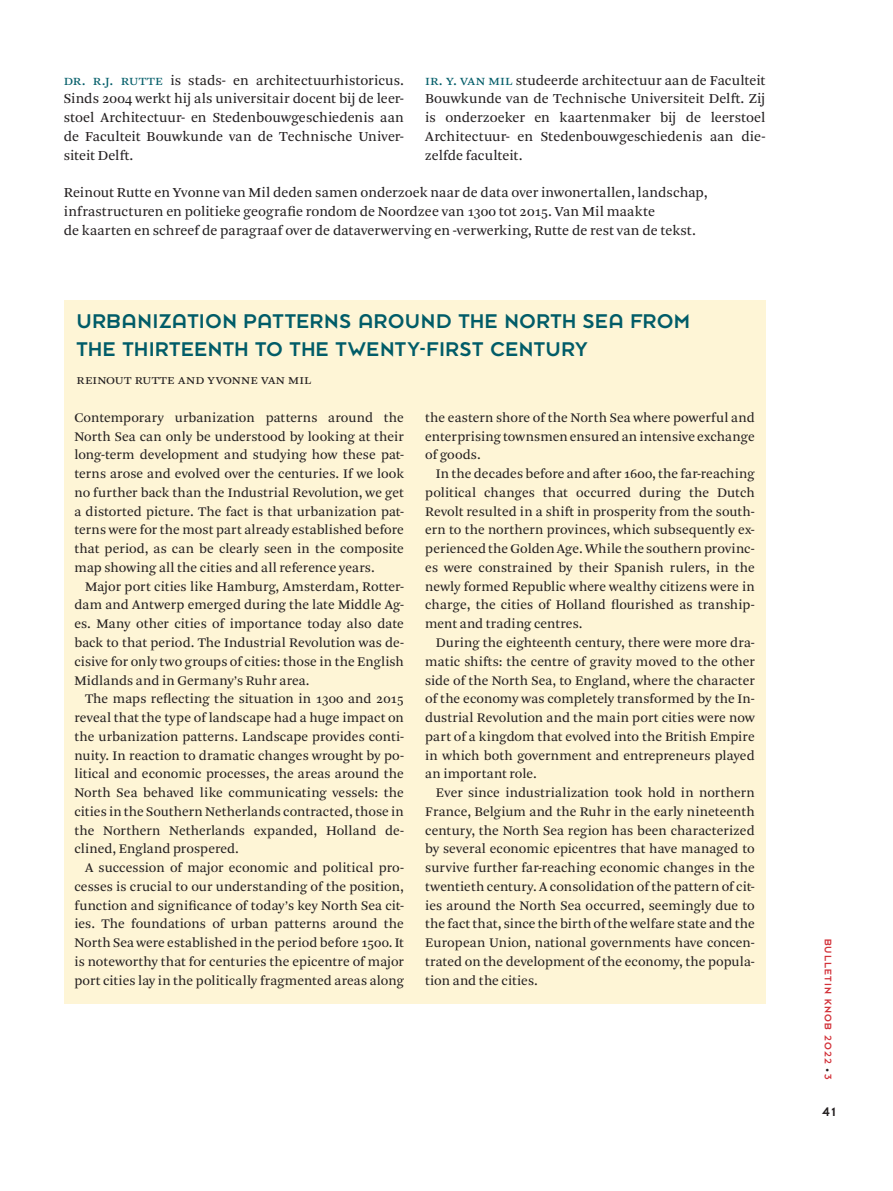
<style>
.page{position:relative;width:893px;height:1191px;background:#fff}
.page>*{position:absolute;margin:0;border:0;box-sizing:border-box;transform-origin:0 0}
.t1{font:21.9px/28px "Dessau Pro";letter-spacing:.03em;color:#015c68}
.t2{font:14.4px/18.8px "Arnhem Pro Blond";letter-spacing:.005em;color:#231f20;text-align:justify}
.t3{font:13.8px/18.8px "Arnhem Pro Blond";letter-spacing:.005em;color:#231f20;text-align:justify}
.t4{font:13.8px "Arnhem Pro Blond";letter-spacing:.215em;color:#231f20}
.t5{font:13.5px "Dessau Pro";color:#231f20}
.t6{font:10.5px "Dessau Pro";letter-spacing:.11em;color:#d23139}
.s1{color:#015c68}
.s2{font-size:8.25px;color:#231f20}
</style>
<div class="page">
<div style="left:64px;top:301px;width:701px;height:702px;background:#fef5d6"></div>
<p class="t2" style="left:425px;top:71px;width:342px"><span class="s1">Ir. Y. van Mil</span> studeerde architectuur aan de Faculteit Bouwkunde van de Technische Universiteit Delft. Zij is onderzoeker en kaartenmaker bij de leerstoel Architectuur- en Stedenbouwgeschiedenis aan die&shy;zelfde faculteit.</p>
<p class="t2" style="left:64px;top:71px;width:342px"><span class="s1">Dr. R.J. Rutte</span> is stads- en architectuurhistoricus.<br>Sinds 2004 werkt hij als universitair docent bij de leer&shy;stoel Architectuur- en Stedenbouwgeschiedenis aan de Faculteit Bouwkunde van de Technische Univer&shy;siteit Delft.</p>
<p class="t2" style="left:64px;top:183px;width:645px;text-align:left">Reinout Rutte en Yvonne van Mil deden samen onderzoek naar de data over inwonertallen, landschap, infrastructuren en politieke geografie rondom de Noordzee van 1300 tot 2015. Van Mil maakte<br>de kaarten en schreef de paragraaf over de dataverwerving en -verwerking, Rutte de rest van de tekst.</p>
<h1 class="t1" style="left:77px;top:307px;width:615px">URBANIZATION PATTERNS AROUND THE NORTH SEA FROM<br>THE THIRTEENTH TO THE TWENTY-FIRST CENTURY</h1>
<p class="t4" style="left:77px;top:371px;width:236px">reinout rutte and Yvonne van mil</p>
<p class="t3" style="left:425px;top:408px;width:331px">the eastern shore of the North Sea where powerful and enterprising townsmen ensured an intensive exchange of goods.</p>
<p class="t3" style="left:425px;top:464px;width:331px;text-indent:11px">In the decades before and after 1600, the far-reaching political changes that occurred during the Dutch Revolt resulted in a shift in prosperity from the south&shy;ern to the northern provinces, which subsequently ex&shy;perienced the Golden Age. While the southern provinc&shy;es were constrained by their Spanish rulers, in the newly formed Republic where wealthy citizens were in charge, the cities of Holland flourished as tranship&shy;ment and trading centres.</p>
<p class="t3" style="left:425px;top:633px;width:331px;text-indent:11px">During the eighteenth century, there were more dra&shy;matic shifts: the centre of gravity moved to the other side of the North Sea, to England, where the character of the economy was completely transformed by the In&shy;dustrial Revolution and the main port cities were now part of a kingdom that evolved into the British Empire in which both government and entrepreneurs played an important role.</p>
<p class="t3" style="left:425px;top:783px;width:331px;text-indent:11px">Ever since industrialization took hold in northern France, Belgium and the Ruhr in the early nineteenth century, the North Sea region has been characterized by several economic epicentres that have managed to survive further far-reaching economic changes in the twentieth century. A consolidation of the pattern of cit&shy;ies around the North Sea occurred, seemingly due to the fact that, since the birth of the welfare state and the European Union, national governments have concen&shy;trated on the development of the economy, the popula&shy;tion and the cities.</p>
<p class="t3" style="left:74px;top:408px;width:331px">Contemporary urbanization patterns around the North Sea can only be understood by looking at their long-term development and studying how these pat&shy;terns arose and evolved over the centuries. If we look no further back than the Industrial Revolution, we get a distorted picture. The fact is that urbanization pat&shy;terns were for the most part already established before that period, as can be clearly seen in the composite map showing all the cities and all reference years.</p>
<p class="t3" style="left:74px;top:577px;width:331px;text-indent:11px">Major port cities like Hamburg, Amsterdam, Rotter&shy;dam and Antwerp emerged during the late Middle Ag&shy;es. Many other cities of importance today also date back to that period. The Industrial Revolution was de&shy;cisive for only two groups of cities: those in the English Midlands and in Germany’s Ruhr area.</p>
<p class="t3" style="left:74px;top:689px;width:331px;text-indent:11px">The maps reflecting the situation in 1300 and 2015 reveal that the type of landscape had a huge impact on the urbanization patterns. Landscape provides conti&shy;nuity. In reaction to dramatic changes wrought by po&shy;litical and economic processes, the areas around the North Sea behaved like communicating vessels: the cities in the Southern Netherlands contracted, those in the Northern Netherlands expanded, Holland de&shy;clined, England prospered.</p>
<p class="t3" style="left:74px;top:858px;width:331px;text-indent:11px">A succession of major economic and political pro&shy;cesses is crucial to our understanding of the position, function and significance of today’s key North Sea cit&shy;ies. The foundations of urban patterns around the North Sea were established in the period before 1500. It is noteworthy that for centuries the epicentre of major port cities lay in the politically fragmented areas along</p>
<p class="t6" style="left:833px;top:938px;width:143px;rotate:90deg">BULLETIN KNOB 2022 <span class="s2">•</span> 3</p>
<p class="t5" style="left:822px;top:1105px;width:16px">41</p>
</div>
